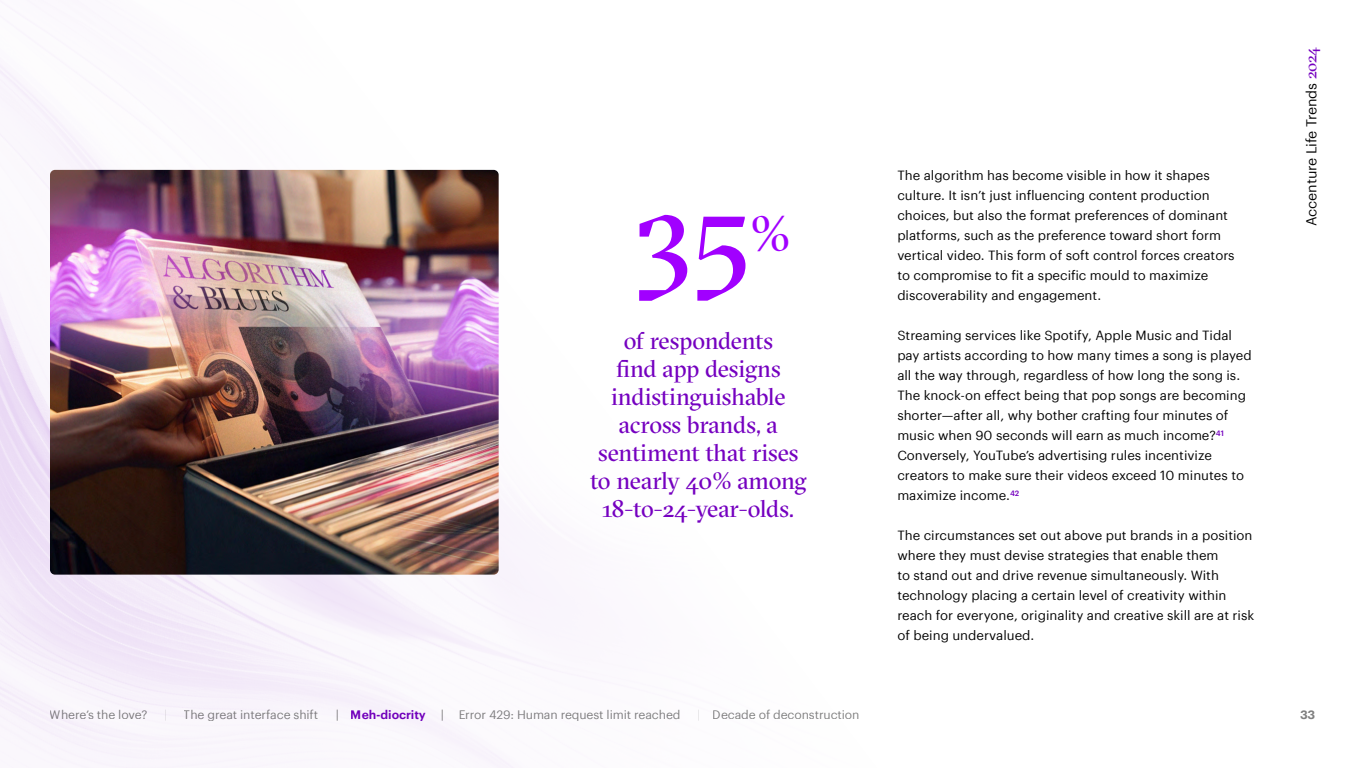
<style>
.page{position:relative;width:1366px;height:768px;background:#fff}
.page>*{position:absolute;margin:0;border:0;box-sizing:border-box;transform-origin:0 0}
.t1{font:120px "GT Sectra Fine";color:#a100ff}
.t2{font:50px "GT Sectra Fine";color:#a100ff}
.t3{font:24px/28px "GT Sectra Fine";letter-spacing:-.01em;color:#7500c0;text-align:center}
.t4{font:14px "Graphik";letter-spacing:-.01em;color:#000}
.t5{font:13px/20px "Graphik";color:#000}
.t6{font:12px "Graphik";letter-spacing:-.01em;color:#808080}
.t7{font:600 12px "Graphik";color:#808080}
.s1{font-family:"GT Sectra Fine";font-size:16px;color:#7500c0}
.s2{font-weight:600;color:#7500bf}
</style>
<div class="page">
<img style="left:0;top:0;width:614px;height:768px">
<img style="left:50px;top:170px;width:449px;height:405px">
<h1 class="t1" style="left:635px;top:190px;width:117px">35</h1>
<h2 class="t2" style="left:750px;top:205px;width:42px">%</h2>
<h3 class="t3" style="left:590px;top:327px;width:218px">of respondents<br>find app designs indistinguishable across brands, a sentiment that rises to nearly 40% among<br>18-to-24-year-olds.</h3>
<p class="t5" style="left:897px;top:164px;width:339px">The algorithm has become visible in how it shapes culture. It isn’t just influencing content production choices, but also the format preferences of dominant platforms, such as the preference toward short form vertical video. This form of soft control forces creators to compromise to fit a specific mould to maximize discoverability and engagement.</p>
<p class="t5" style="left:897px;top:324px;width:356px">Streaming services like Spotify, Apple Music and Tidal pay artists according to how many times a song is played all the way through, regardless of how long the song is.<br>The knock-on effect being that pop songs are becoming shorter—after all, why bother crafting four minutes of music when 90 seconds will earn as much income?<sup>41<br></sup>Conversely, YouTube’s advertising rules incentivize creators to make sure their videos exceed 10 minutes to maximize income.<sup>42</sup></p>
<p class="t5" style="left:897px;top:524px;width:359px">The circumstances set out above put brands in a position where they must devise strategies that enable them<br>to stand out and drive revenue simultaneously. With technology placing a certain level of creativity within reach for everyone, originality and creative skill are at risk of being undervalued.</p>
<p class="t4" style="left:1301px;top:226px;width:181px;rotate:-90deg">Accenture Life Trends <span class="s1">2024</span></p>
<p class="t6" style="left:50px;top:705px;width:99px">Where’s the love?</p>
<p class="t6" style="left:184px;top:705px;width:136px">The great interface shift</p>
<p class="t6" style="left:335px;top:705px;width:347px">| <span class="s2">Meh-diocrity</span> | Error 429: Human request limit reached</p>
<p class="t6" style="left:697px;top:705px;width:164px">| Decade of deconstruction</p>
<p class="t7" style="left:1300px;top:706px;width:17px">33</p>
</div>
